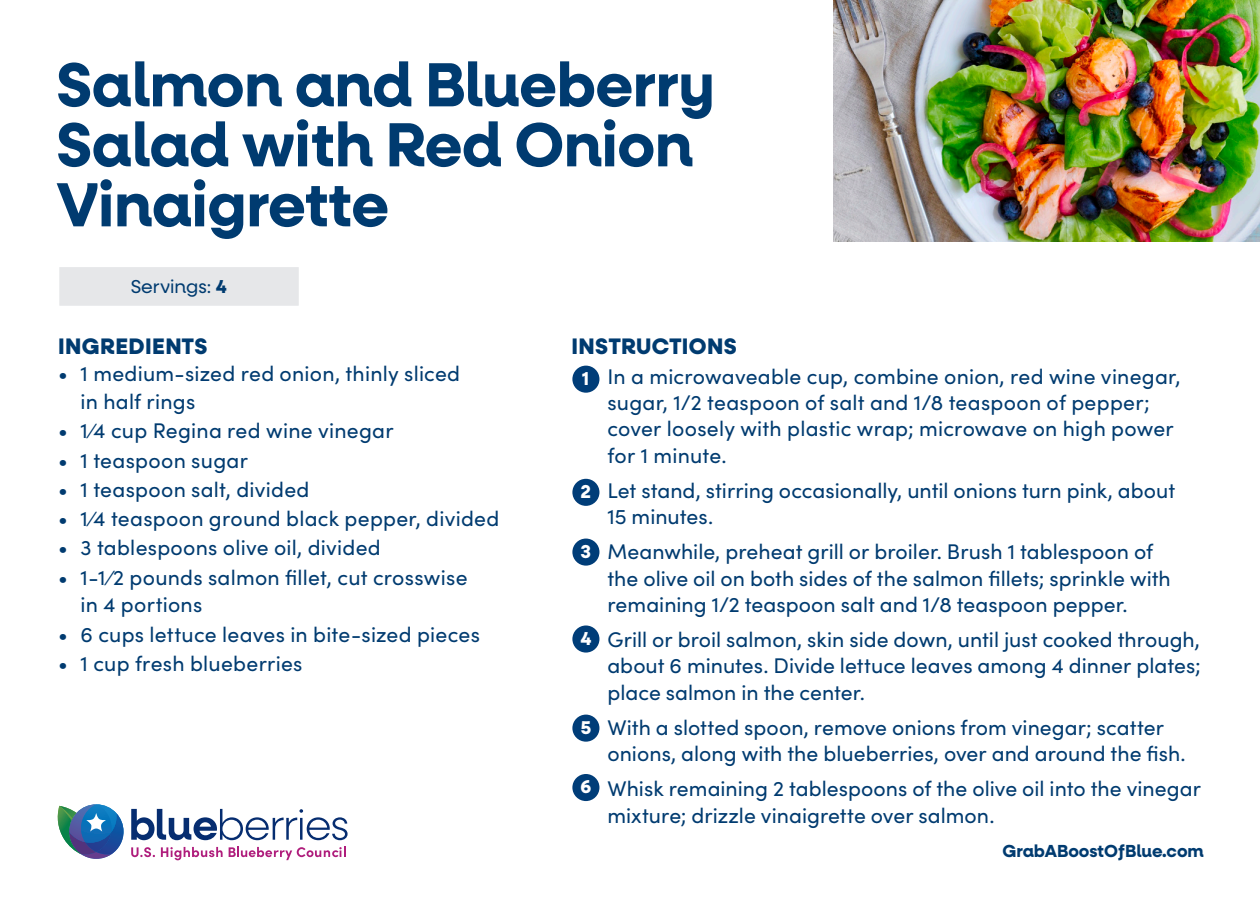
<style>
.page{position:relative;width:1260px;height:900px;background:#fff}
.page>*{position:absolute;margin:0;border:0;box-sizing:border-box;transform-origin:0 0}
.t1{font:700 62.5px/60px "Neulis Alt";letter-spacing:-.01em;color:#003b70}
.t2{font:800 22.5px "Neulis Alt";letter-spacing:.015em;color:#003b70}
.Headline_3{font:21.25px/26.2px "Sofia Pro";letter-spacing:.005em;color:#003b70}
.t3{font:18.75px "Neulis Alt";color:#003b70}
.t4{font:700 18.75px "Neulis Alt";color:#fff}
.t5{font:700 17.5px "Neulis Alt";color:#003b70}
.s1{font-weight:700}
</style>
<div class="page">
<div style="left:57px;top:265px;width:244px;height:43px;background:#e6e7e9;border:2px solid #fff"></div>
<img style="left:833px;top:0;width:427px;height:241px">
<div style="left:572px;top:366px;width:27px;height:27px;background:#003d78;border-radius:50%"></div>
<div style="left:572px;top:479px;width:27px;height:27px;background:#003d78;border-radius:50%"></div>
<div style="left:572px;top:539px;width:27px;height:27px;background:#003d78;border-radius:50%"></div>
<svg style="left:57px;top:804px;width:67px;height:55px"></svg>
<svg style="left:131px;top:809px;width:217px;height:31px"></svg>
<svg style="left:131px;top:847px;width:24px;height:10px"></svg>
<svg style="left:161px;top:847px;width:62px;height:13px"></svg>
<svg style="left:229px;top:847px;width:116px;height:13px"></svg>
<div style="left:572px;top:626px;width:27px;height:27px;background:#003d78;border-radius:50%"></div>
<div style="left:572px;top:715px;width:27px;height:27px;background:#003d78;border-radius:50%"></div>
<div style="left:572px;top:774px;width:27px;height:27px;background:#003d78;border-radius:50%"></div>
<p class="t1" style="left:56px;top:56px;width:660px">Salmon and Blueberry<br>Salad with Red Onion<br>Vinaigrette</p>
<p class="t3" style="left:131px;top:275px;width:98px">Servings: <span class="s1">4</span></p>
<p class="t2" style="left:58px;top:333px;width:151px">INGREDIENTS</p>
<p class="Headline_3" style="left:81px;top:359px;width:381px;line-height:27.5px;text-indent:-23px">• 1 medium-sized red onion, thinly sliced in half rings</p>
<p class="Headline_3" style="left:58px;top:416px;width:337px">• 1⁄4 cup Regina red wine vinegar</p>
<p class="Headline_3" style="left:58px;top:446px;width:191px">• 1 teaspoon sugar</p>
<p class="Headline_3" style="left:58px;top:475px;width:253px">• 1 teaspoon salt, divided</p>
<p class="Headline_3" style="left:58px;top:504px;width:443px">• 1⁄4 teaspoon ground black pepper, divided</p>
<p class="Headline_3" style="left:58px;top:534px;width:324px">• 3 tablespoons olive oil, divided</p>
<p class="Headline_3" style="left:81px;top:562px;width:389px;line-height:27.5px;text-indent:-23px">• 1-1⁄2 pounds salmon fillet, cut crosswise in 4 portions</p>
<p class="Headline_3" style="left:58px;top:620px;width:424px">• 6 cups lettuce leaves in bite-sized pieces</p>
<p class="Headline_3" style="left:58px;top:649px;width:246px">• 1 cup fresh blueberries</p>
<p class="t2" style="left:571px;top:333px;width:167px">INSTRUCTIONS</p>
<p class="Headline_3" style="left:607px;top:362px;width:575px">In a microwaveable cup, combine onion, red wine vinegar, sugar, 1/2 teaspoon of salt and 1/8 teaspoon of pepper; cover loosely with plastic wrap; microwave on high power for 1 minute.</p>
<p class="Headline_3" style="left:607px;top:476px;width:569px">Let stand, stirring occasionally, until onions turn pink, about<br>15 minutes.</p>
<p class="Headline_3" style="left:607px;top:538px;width:565px">Meanwhile, preheat grill or broiler. Brush 1 tablespoon of the olive oil on both sides of the salmon fillets; sprinkle with remaining 1/2 teaspoon salt and 1/8 teaspoon pepper.</p>
<p class="Headline_3" style="left:607px;top:625px;width:595px;text-align:justify">Grill or broil salmon, skin side down, until just cooked through, about 6 minutes. Divide lettuce leaves among 4 dinner plates; place salmon in the center.</p>
<p class="Headline_3" style="left:607px;top:713px;width:580px">With a slotted spoon, remove onions from vinegar; scatter onions, along with the blueberries, over and around the fish.</p>
<p class="Headline_3" style="left:607px;top:775px;width:595px">Whisk remaining 2 tablespoons of the olive oil into the vinegar mixture; drizzle vinaigrette over salmon.</p>
<p class="t4" style="left:582px;top:367px;width:9px">1</p>
<p class="t4" style="left:581px;top:481px;width:12px">2</p>
<p class="t4" style="left:581px;top:540px;width:12px">3</p>
<p class="t4" style="left:580px;top:627px;width:13px">4</p>
<p class="t4" style="left:581px;top:716px;width:12px">5</p>
<p class="t4" style="left:581px;top:776px;width:12px">6</p>
<p class="t5" style="left:1003px;top:840px;width:203px">GrabABoostOfBlue.com</p>
</div>
